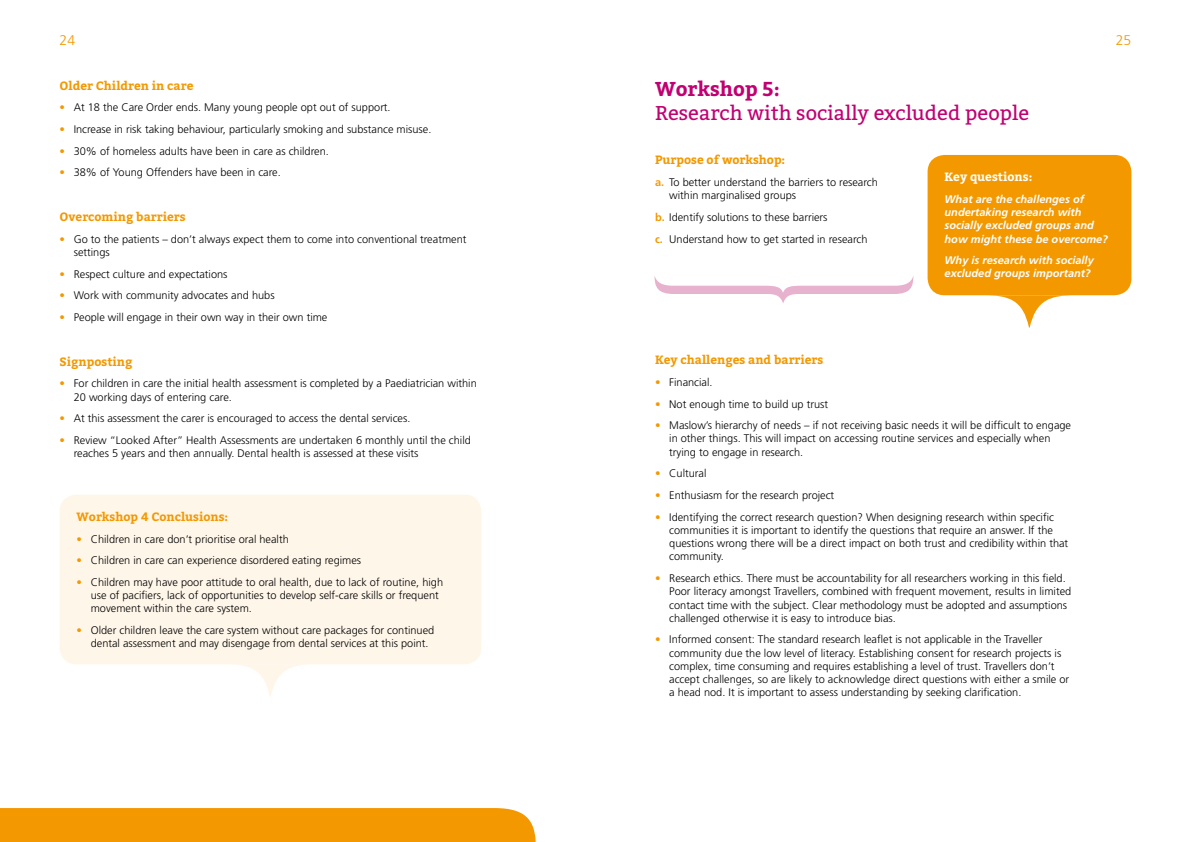
<style>
.page{position:relative;width:1191px;height:842px;background:#fff}
.page>*{position:absolute;margin:0;border:0;box-sizing:border-box;transform-origin:0 0}
.t1{font:20px "Bitter";color:#c10071}
.t2{font:700 20px "Bitter";color:#c10071}
.t3{font:300 14px "Frutiger";color:#f49800}
.t4{font:700 12px "Bitter";color:#f49800}
.t5{font:700 12px "Bitter";color:#fff}
.t6{font:300 11px/13.2px "Frutiger";color:#000}
.t7{font:italic 700 11px/13.2px "Frutiger";color:#fff}
.s1{color:#f49800}
.s2{font-weight:700;color:#f49800}
</style>
<div class="page">
<div style="left:927px;top:155px;width:204px;height:140px;background:#f49800;border-radius:17px"></div>
<svg style="left:983px;top:295px;width:92px;height:33px"></svg>
<svg style="left:231px;top:664px;width:79px;height:33px"></svg>
<svg style="left:654px;top:276px;width:259px;height:27px"></svg>
<div style="left:60px;top:495px;width:421px;height:169px;background:#fff6ea;border-radius:17px"></div>
<div style="left:0;top:808px;width:536px;height:34px;background:#f49800"></div>
<p class="t3" style="left:60px;top:32px;width:17px">24</p>
<p class="t3" style="left:1115px;top:32px;width:17px">25</p>
<p class="t4" style="left:60px;top:76px;width:135px">Older Children in care</p>
<p class="t6" style="left:60px;top:101px;width:333px"><span class="s1">•</span> At 18 the Care Order ends. Many young people opt out of support.</p>
<p class="t6" style="left:60px;top:123px;width:373px"><span class="s1">•</span> Increase in risk taking behaviour, particularly smoking and substance misuse.</p>
<p class="t6" style="left:60px;top:144px;width:271px"><span class="s1">•</span> 30% of homeless adults have been in care as children.</p>
<p class="t6" style="left:60px;top:166px;width:223px"><span class="s1">•</span> 38% of Young Offenders have been in care.</p>
<p class="t4" style="left:60px;top:208px;width:128px">Overcoming barriers</p>
<p class="t6" style="left:74px;top:232px;width:394px;text-indent:-14px"><span class="s1">•</span> Go to the patients – don’t always expect them to come into conventional treatment settings</p>
<p class="t6" style="left:60px;top:267px;width:169px"><span class="s1">•</span> Respect culture and expectations</p>
<p class="t6" style="left:60px;top:289px;width:217px"><span class="s1">•</span> Work with community advocates and hubs</p>
<p class="t6" style="left:60px;top:311px;width:269px"><span class="s1">•</span> People will engage in their own way in their own time</p>
<p class="t4" style="left:60px;top:352px;width:74px">Signposting</p>
<p class="t6" style="left:74px;top:377px;width:404px;text-indent:-14px"><span class="s1">•</span> For children in care the initial health assessment is completed by a Paediatrician within<br>20 working days of entering care.</p>
<p class="t6" style="left:60px;top:412px;width:352px"><span class="s1">•</span> At this assessment the carer is encouraged to access the dental services.</p>
<p class="t6" style="left:74px;top:434px;width:399px;text-indent:-14px"><span class="s1">•</span> Review “Looked After” Health Assessments are undertaken 6 monthly until the child reaches 5 years and then annually. Dental health is assessed at these visits</p>
<p class="t4" style="left:77px;top:507px;width:153px">Workshop 4 Conclusions:</p>
<p class="t6" style="left:77px;top:532px;width:214px"><span class="s1">•</span> Children in care don’t prioritise oral health</p>
<p class="t6" style="left:77px;top:554px;width:286px"><span class="s1">•</span> Children in care can experience disordered eating regimes</p>
<p class="t6" style="left:91px;top:576px;width:354px;text-indent:-14px"><span class="s1">•</span> Children may have poor attitude to oral health, due to lack of routine, high use of pacifiers, lack of opportunities to develop self-care skills or frequent movement within the care system.</p>
<p class="t6" style="left:91px;top:624px;width:345px;text-indent:-14px"><span class="s1">•</span> Older children leave the care system without care packages for continued dental assessment and may disengage from dental services at this point.</p>
<h1 class="t2" style="left:655px;top:73px;width:126px">Workshop 5:</h1>
<h1 class="t1" style="left:655px;top:98px;width:375px">Research with socially excluded people</h1>
<p class="t4" style="left:655px;top:151px;width:132px">Purpose of workshop:</p>
<p class="t6" style="left:669px;top:176px;width:210px;text-indent:-14px"><span class="s2">a.</span> To better understand the barriers to research within marginalised groups</p>
<p class="t6" style="left:655px;top:206px;width:214px;line-height:21.7px"><span class="s2">b.</span> Identify solutions to these barriers<br><span class="s2">c.</span> Understand how to get started in research</p>
<p class="t5" style="left:944px;top:168px;width:89px">Key questions:</p>
<p class="t7" style="left:944px;top:192px;width:165px">What are the challenges of undertaking research with socially excluded groups and how might these be overcome?</p>
<p class="t7" style="left:944px;top:254px;width:151px">Why is research with socially excluded groups important?</p>
<p class="t4" style="left:655px;top:351px;width:170px">Key challenges and barriers</p>
<p class="t6" style="left:655px;top:375px;width:59px"><span class="s1">•</span> Financial.</p>
<p class="t6" style="left:655px;top:397px;width:175px"><span class="s1">•</span> Not enough time to build up trust</p>
<p class="t6" style="left:669px;top:419px;width:403px;text-indent:-14px"><span class="s1">•</span> Maslow’s hierarchy of needs – if not receiving basic needs it will be difficult to engage in other things. This will impact on accessing routine services and especially when trying to engage in research.</p>
<p class="t6" style="left:655px;top:467px;width:53px"><span class="s1">•</span> Cultural</p>
<p class="t6" style="left:655px;top:489px;width:181px"><span class="s1">•</span> Enthusiasm for the research project</p>
<p class="t6" style="left:669px;top:510px;width:400px;text-indent:-14px"><span class="s1">•</span> Identifying the correct research question? When designing research within specific communities it is important to identify the questions that require an answer. If the questions wrong there will be a direct impact on both trust and credibility within that community.</p>
<p class="t6" style="left:669px;top:572px;width:403px;text-indent:-14px"><span class="s1">•</span> Research ethics. There must be accountability for all researchers working in this field.<br>Poor literacy amongst Travellers, combined with frequent movement, results in limited contact time with the subject. Clear methodology must be adopted and assumptions challenged otherwise it is easy to introduce bias.</p>
<p class="t6" style="left:669px;top:633px;width:401px;text-indent:-14px"><span class="s1">•</span> Informed consent: The standard research leaflet is not applicable in the Traveller community due the low level of literacy. Establishing consent for research projects is complex, time consuming and requires establishing a level of trust. Travellers don’t accept challenges, so are likely to acknowledge direct questions with either a smile or a head nod. It is important to assess understanding by seeking clarification.</p>
</div>
